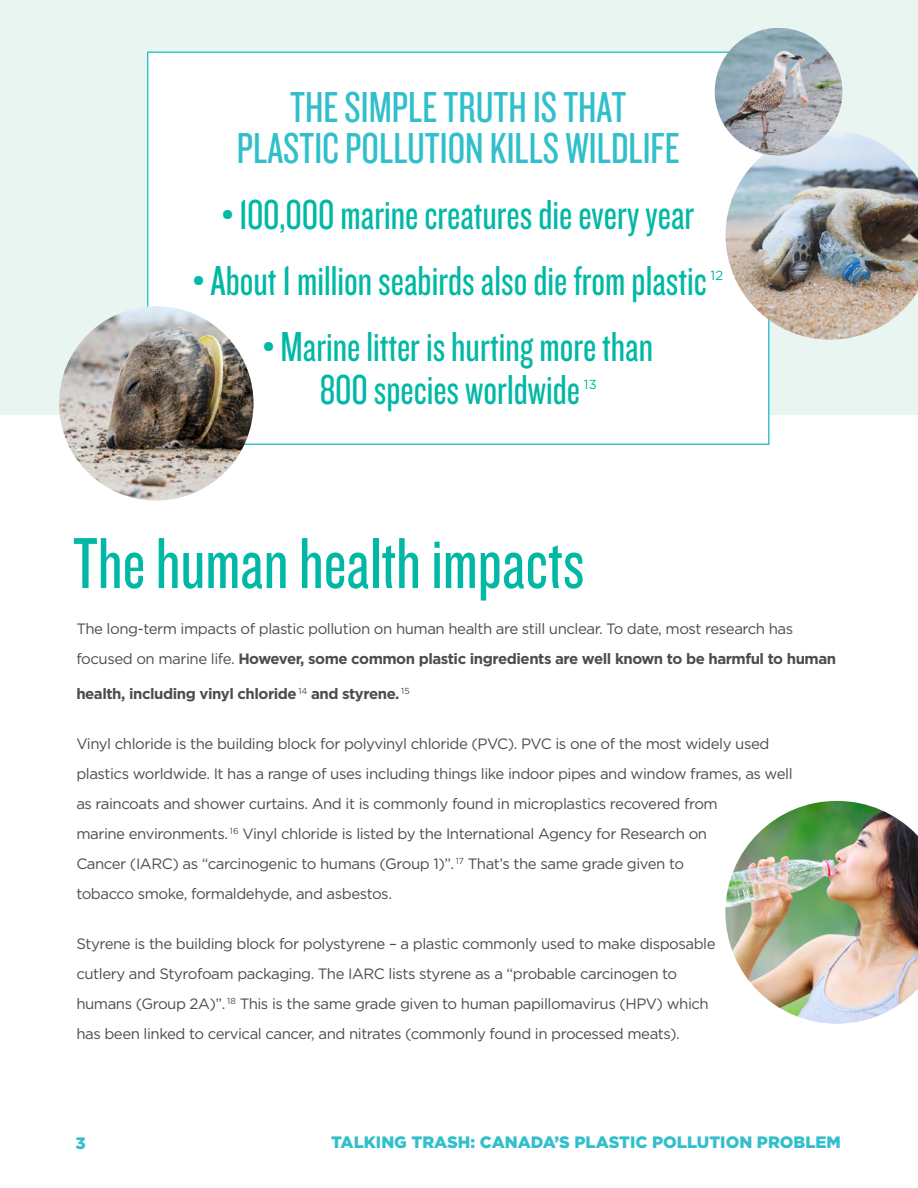
<style>
.page{position:relative;width:918px;height:1188px;background:#fff}
.page>*{position:absolute;margin:0;border:0;box-sizing:border-box;transform-origin:0 0}
.t1{font:75px "Knockout HTF28 Junior Featherwt";color:#00b8a5}
.t2{font:45px/40.5px "Knockout HTF28 Junior Featherwt";color:#31bfcb;text-align:center}
.t3{font:43.5px/43.5px "Knockout HTF28 Junior Featherwt";color:#00b8a5;text-align:center}
.t4{font:900 16.5px "Gotham";color:#31bfcb}
.t5{font:15px/30px "Gotham";letter-spacing:-.03em;color:#4d4d4f}
.t6{font:700 15px "Gotham";letter-spacing:-.03em;color:#4d4d4f}
.t7{font:13.05px "Gotham";color:#00b8a5}
.s1{font-weight:700}
</style>
<div class="page">
<div style="left:0;top:0;width:918px;height:415px;background:#e9f5f1"></div>
<div style="left:147px;top:51px;width:622px;height:394px;background:#fff;border:1px solid #31bfcb"></div>
<img style="left:59px;top:306px;width:195px;height:195px;border-radius:97px">
<img style="left:726px;top:133px;width:192px;height:207px">
<img style="left:725px;top:800px;width:193px;height:224px">
<img style="left:715px;top:28px;width:127px;height:128px;border-radius:64px">
<h2 class="t2" style="left:237px;top:88px;width:445px">THE SIMPLE TRUTH IS THAT<br>PLASTIC POLLUTION KILLS WILDLIFE</h2>
<h3 class="t3" style="left:222px;top:194px;width:474px">• 100,000 marine creatures die every year</h3>
<h3 class="t3" style="left:193px;top:260px;width:515px">• About 1 million seabirds also die from plastic</h3>
<p class="t7" style="left:711px;top:268px;width:14px">12</p>
<h3 class="t3" style="left:263px;top:326px;width:392px">• Marine litter is hurting more than<br>800 species worldwide</h3>
<p class="t7" style="left:584px;top:378px;width:14px">13</p>
<h1 class="t1" style="left:73px;top:526px;width:513px">The human health impacts</h1>
<p class="t5" style="left:76px;top:614px;width:761px">The long-term impacts of plastic pollution on human health are still unclear. To date, most research has focused on marine life. <span class="s1">However, some common plastic ingredients are well known to be harmful to human</span></p>
<p class="t6" style="left:76px;top:684px;width:335px">health, including vinyl chloride <sup>14</sup> and styrene. <sup>15</sup></p>
<p class="t5" style="left:76px;top:729px;width:718px">Vinyl chloride is the building block for polyvinyl chloride (PVC). PVC is one of the most widely used plastics worldwide. It has a range of uses including things like indoor pipes and window frames, as well as raincoats and shower curtains. And it is commonly found in microplastics recovered from<br>marine environments. <sup>16</sup> Vinyl chloride is listed by the International Agency for Research on<br>Cancer (IARC) as “carcinogenic to humans (Group 1)”. <sup>17</sup> That’s the same grade given to<br>tobacco smoke, formaldehyde, and asbestos.</p>
<p class="t5" style="left:76px;top:929px;width:641px">Styrene is the building block for polystyrene – a plastic commonly used to make disposable cutlery and Styrofoam packaging. The IARC lists styrene as a “probable carcinogen to humans (Group 2A)”. <sup>18</sup> This is the same grade given to human papillomavirus (HPV) which has been linked to cervical cancer, and nitrates (commonly found in processed meats).</p>
<p class="t4" style="left:76px;top:1134px;width:12px">3</p>
<p class="t4" style="left:331px;top:1132px;width:511px">TALKING TRASH: CANADA’S PLASTIC POLLUTION PROBLEM</p>
</div>
